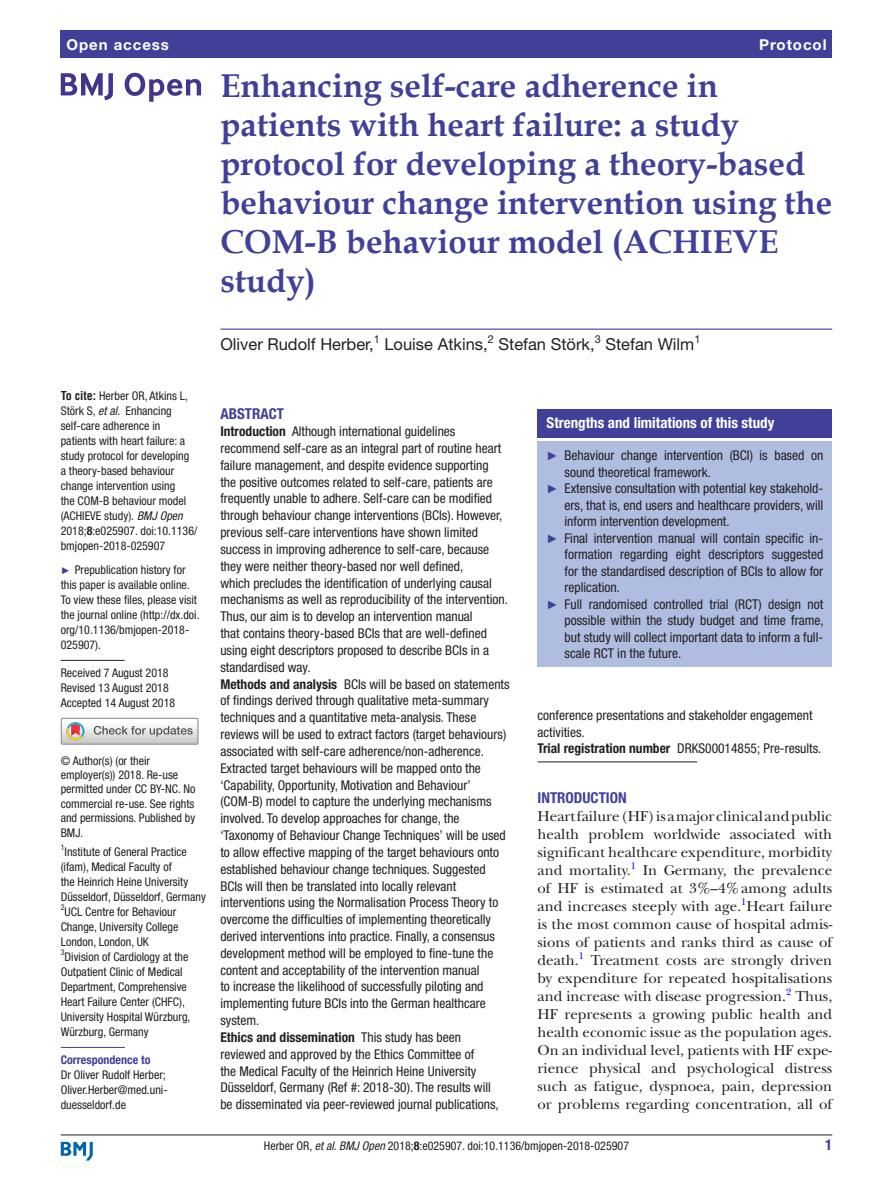
<style>
.page{position:relative;width:893px;height:1191px;background:#fff}
.page>*{position:absolute;margin:0;border:0;box-sizing:border-box;transform-origin:0 0}
.t1{font:700 33px/39px "Book Antiqua";color:#414099}
.t2{font:16.5px "Helvetica Neue LT Std";color:#231f20}
.t3{font:15px/18px "New Baskerville";color:#231f20;text-align:justify}
.t4{font:700 condensed 15px "Helvetica Neue LT Std";color:#fff}
.t5{font:700 condensed 15px "Helvetica Neue LT Std";color:#414099}
.t6{font:700 15px "Helvetica Neue LT Std";letter-spacing:.065em;color:#fff}
.t7{font:condensed 13.5px/16.8px "Helvetica Neue LT Std";color:#231f20}
.t8{font:condensed 12px/15px "Helvetica Neue LT Std";color:#231f20}
.t9{font:700 condensed 12px "Helvetica Neue LT Std";color:#414099}
.t10{font:10.95px "Helvetica Neue LT Std";color:#231f20}
.t11{font:9.9px "New Baskerville";color:#00f}
.t12{font:condensed 7.95px "Helvetica Neue LT Std";color:#231f20}
.s1{font-family:"Helvetica LT Std";font-weight:700}
.s2{font-style:italic}
.s3{font-weight:700}
.s4{font-family:"Arial";font-stretch:normal;font-size:9.75px;color:#414099}
.s5{font-family:"Arial";font-stretch:normal;font-size:12px;color:#414099}
</style>
<div class="page">
<hr style="left:61px;top:1134px;width:771px;height:1px;background:#231f20">
<svg style="left:61px;top:1141px;width:32px;height:19px"></svg>
<div style="left:61px;top:31px;width:771px;height:27px;background:#414099"></div>
<hr style="left:220px;top:328px;width:612px;height:2px;background:#414099">
<hr style="left:61px;top:660px;width:64px;height:1px;background:#231f20">
<hr style="left:61px;top:1047px;width:64px;height:1px;background:#414099">
<svg style="left:61px;top:73px;width:52px;height:27px"></svg>
<svg style="left:125px;top:73px;width:76px;height:29px"></svg>
<div style="left:61px;top:717px;width:138px;height:27px;border:1px solid #969090"></div>
<svg style="left:61px;top:718px;width:137px;height:26px"></svg>
<hr style="left:538px;top:761px;width:159px;height:1px;background:#231f20">
<div style="left:538px;top:409px;width:294px;height:28px;background:#414099"></div>
<div style="left:538px;top:441px;width:294px;height:226px;background:#afbde1"></div>
<p class="t6" style="left:66px;top:35px;width:104px">Open access</p>
<p class="t6" style="left:759px;top:35px;width:69px">Protocol</p>
<h1 class="t1" style="left:220px;top:66px;width:613px">Enhancing self-care adherence in patients with heart failure: a study protocol for developing a theory-based behaviour change intervention using the<br>COM-B behaviour model (ACHIEVE study)</h1>
<p class="t2" style="left:220px;top:335px;width:155px">Oliver Rudolf Herber,</p>
<p class="t10" style="left:374px;top:332px;width:8px">1</p>
<p class="t2" style="left:384px;top:335px;width:105px">Louise Atkins,</p>
<p class="t10" style="left:488px;top:332px;width:8px">2</p>
<p class="t2" style="left:498px;top:335px;width:98px">Stefan Störk,</p>
<p class="t10" style="left:595px;top:332px;width:8px">3</p>
<p class="t2" style="left:605px;top:335px;width:90px">Stefan Wilm</p>
<p class="t10" style="left:694px;top:332px;width:8px">1</p>
<p class="t8" style="left:61px;top:388px;width:138px"><span class="s1">To cite:</span> Herber OR, Atkins L,<br>Störk S, <span class="s2">et al</span>. Enhancing self-care adherence in patients with heart failure: a study protocol for developing a theory-based behaviour change intervention using<br>the COM-B behaviour model (ACHIEVE study). <span class="s2">BMJ Open<br></span>2018;<span class="s3">8</span>:e025907. doi:10.1136/ bmjopen-2018-025907</p>
<p class="t8" style="left:61px;top:562px;width:140px"><span class="s4">►</span> Prepublication history for this paper is available online.<br>To view these files, please visit the journal online (http://dx.doi. org/10.1136/bmjopen-2018-<br>025907).</p>
<p class="t8" style="left:61px;top:665px;width:116px">Received 7 August 2018<br>Revised 13 August 2018<br>Accepted 14 August 2018</p>
<p class="t8" style="left:61px;top:753px;width:136px;line-height:14.4px">© Author(s) (or their employer(s)) 2018. Re-use permitted under CC BY-NC. No commercial re-use. See rights and permissions. Published by<br>BMJ.</p>
<p class="t12" style="left:61px;top:843px;width:5px">1</p>
<p class="t8" style="left:61px;top:844px;width:147px;text-indent:4px">Institute of General Practice (ifam), Medical Faculty of<br>the Heinrich Heine University<br>Düsseldorf, Düsseldorf, Germany</p>
<p class="t12" style="left:61px;top:903px;width:5px">2</p>
<p class="t8" style="left:61px;top:904px;width:119px;text-indent:4px">UCL Centre for Behaviour<br>Change, University College<br>London, London, UK</p>
<p class="t12" style="left:61px;top:948px;width:5px">3</p>
<p class="t8" style="left:61px;top:949px;width:131px;text-indent:4px">Division of Cardiology at the<br>Outpatient Clinic of Medical<br>Department, Comprehensive<br>Heart Failure Center (CHFC),<br>University Hospital Würzburg,<br>Würzburg, Germany</p>
<p class="t9" style="left:61px;top:1052px;width:91px">Correspondence to</p>
<p class="t8" style="left:61px;top:1067px;width:108px">Dr Oliver Rudolf Herber;<br>Oliver.Herber@med.uni&shy;duesseldorf.de</p>
<p class="t5" style="left:220px;top:405px;width:65px">Abstract</p>
<p class="t7" style="left:220px;top:423px;width:291px"><span class="s3">Introduction</span> Although international guidelines recommend self-care as an integral part of routine heart failure management, and despite evidence supporting<br>the positive outcomes related to self-care, patients are frequently unable to adhere. Self-care can be modified through behaviour change interventions (BCIs). However, previous self-care interventions have shown limited success in improving adherence to self-care, because they were neither theory-based nor well defined,<br>which precludes the identification of underlying causal mechanisms as well as reproducibility of the intervention.<br>Thus, our aim is to develop an intervention manual<br>that contains theory-based BCIs that are well-defined using eight descriptors proposed to describe BCIs in a standardised way.<br><span class="s3">Methods and analysis</span> BCIs will be based on statements of findings derived through qualitative meta-summary techniques and a quantitative meta-analysis. These reviews will be used to extract factors (target behaviours) associated with self-care adherence/non-adherence.<br>Extracted target behaviours will be mapped onto the ‘Capability, Opportunity, Motivation and Behaviour’ (COM-B) model to capture the underlying mechanisms involved. To develop approaches for change, the ‘Taxonomy of Behaviour Change Techniques’ will be used to allow effective mapping of the target behaviours onto established behaviour change techniques. Suggested BCIs will then be translated into locally relevant interventions using the Normalisation Process Theory to overcome the difficulties of implementing theoretically derived interventions into practice. Finally, a consensus development method will be employed to fine-tune the content and acceptability of the intervention manual<br>to increase the likelihood of successfully piloting and implementing future BCIs into the German healthcare system.<br><span class="s3">Ethics and dissemination</span> This study has been reviewed and approved by the Ethics Committee of<br>the Medical Faculty of the Heinrich Heine University Düsseldorf, Germany (Ref #: 2018-30). The results will<br>be disseminated via peer-reviewed journal publications,</p>
<p class="t4" style="left:547px;top:414px;width:229px">Strengths and limitations of this study</p>
<p class="t7" style="left:547px;top:447px;width:278px"><span class="s5">►</span> Behaviour change intervention (BCI) is based on</p>
<p class="t7" style="left:565px;top:463px;width:148px">sound theoretical framework.</p>
<p class="t7" style="left:547px;top:480px;width:278px"><span class="s5">►</span> Extensive consultation with potential key stakehold-</p>
<p class="t7" style="left:565px;top:496px;width:260px">ers, that is, end users and healthcare providers, will</p>
<p class="t7" style="left:565px;top:513px;width:167px">inform intervention development.</p>
<p class="t7" style="left:547px;top:529px;width:278px"><span class="s5">►</span> Final intervention manual will contain specific in-</p>
<p class="t7" style="left:565px;top:546px;width:260px">formation regarding eight descriptors suggested</p>
<p class="t7" style="left:565px;top:562px;width:260px">for the standardised description of BCIs to allow for</p>
<p class="t7" style="left:565px;top:579px;width:57px">replication.</p>
<p class="t7" style="left:547px;top:595px;width:278px"><span class="s5">►</span> Full randomised controlled trial (RCT) design not</p>
<p class="t7" style="left:565px;top:612px;width:261px">possible within the study budget and time frame,</p>
<p class="t7" style="left:565px;top:628px;width:260px">but study will collect important data to inform a full-</p>
<p class="t7" style="left:565px;top:645px;width:118px">scale RCT in the future.</p>
<p class="t7" style="left:538px;top:707px;width:285px">conference presentations and stakeholder engagement activities.<br><span class="s3">Trial registration number</span> DRKS00014855; Pre-results.</p>
<p class="t5" style="left:538px;top:789px;width:91px">Introduction</p>
<p class="t3" style="left:538px;top:807px;width:296px">Heart failure (HF) is a major clinical and public health problem worldwide associated with significant healthcare expenditure, morbidity and mortality.</p>
<p class="t11" style="left:631px;top:859px;width:7px">1</p>
<p class="t3" style="left:538px;top:861px;width:296px;text-indent:105px">In Germany, the prevalence of HF is estimated at 3%–4%among adults and increases steeply with age. Heart failure</p>
<p class="t11" style="left:741px;top:895px;width:7px">1</p>
<p class="t3" style="left:538px;top:915px;width:296px">is the most common cause of hospital admis&shy;sions of patients and ranks third as cause of death.</p>
<p class="t11" style="left:579px;top:949px;width:7px">1</p>
<p class="t3" style="left:538px;top:951px;width:296px;text-indent:53px">Treatment costs are strongly driven by expenditure for repeated hospitalisations and increase with disease progression.</p>
<p class="t11" style="left:786px;top:985px;width:7px">2</p>
<p class="t3" style="left:538px;top:987px;width:296px;text-indent:258px">Thus, HF represents a growing public health and health economic issue as the population ages.<br>On an individual level, patients with HF expe&shy;rience physical and psychological distress such as fatigue, dyspnoea, pain, depression or problems regarding concentration, all of</p>
<p class="t8" style="left:264px;top:1137px;width:367px">Herber OR, <span class="s2">et al</span>. <span class="s2">BMJ Open</span> 2018;<span class="s3">8</span>:e025907. doi:10.1136/bmjopen-2018-025907</p>
<p class="t5" style="left:825px;top:1135px;width:9px">1</p>
</div>
